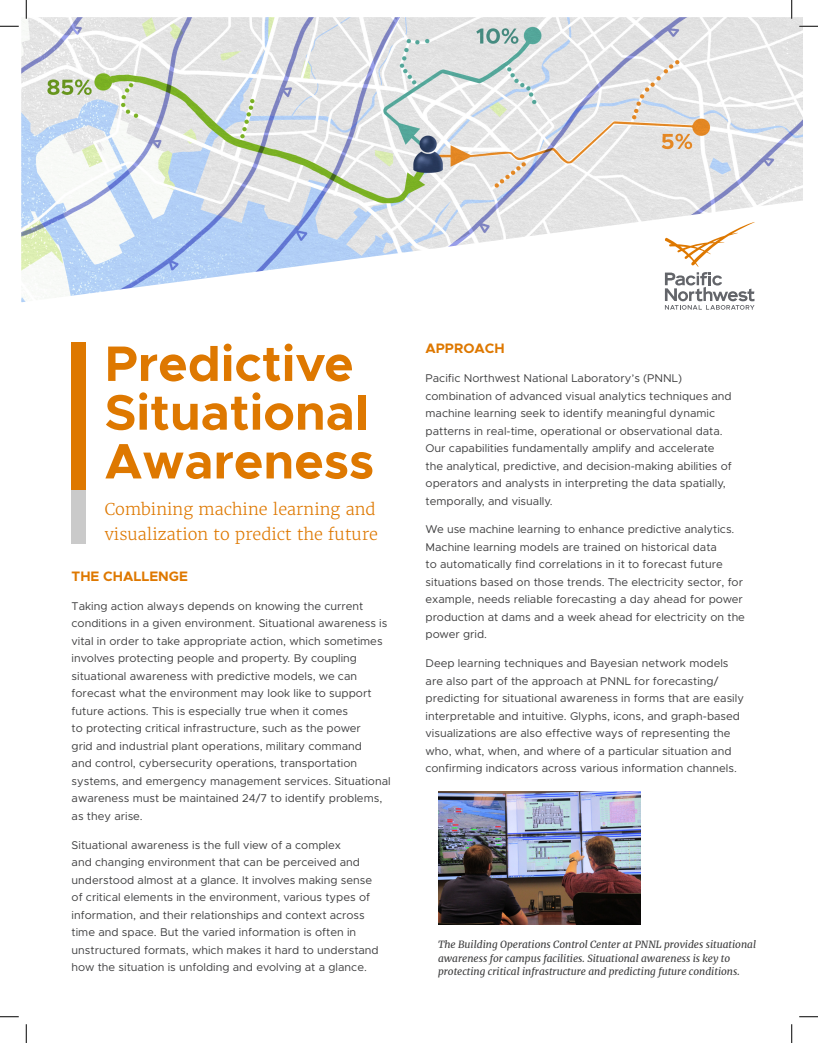
<style>
.page{position:relative;width:818px;height:1043px;background:#fff}
.page>*{position:absolute;margin:0;border:0;box-sizing:border-box;transform-origin:0 0}
.page_heading{font:700 50px/48.8px "Metropolis";color:#de7800}
.sub_page_heading{font:300 16.25px/25px "Merriweather";color:#de7800}
.heading_no_bullet{font:700 13.75px "Metropolis";color:#de7800}
.body_copy{font:11.25px/17.5px "Metropolis";color:#3e3e3f}
.t1{font:italic 10px/13.8px "Merriweather";color:#3e3e3f}
</style>
<div class="page">
<img style="left:21px;top:17px;width:781px;height:285px">
<div style="left:71px;top:342px;width:14px;height:158px;background:#de7800"></div>
<div style="left:71px;top:490px;width:14px;height:53px;background:#cacaca"></div>
<svg style="left:664px;top:222px;width:90px;height:88px"></svg>
<img style="left:438px;top:791px;width:202px;height:133px">
<svg style="left:0;top:25px;width:19px;height:2px"></svg>
<svg style="left:799px;top:25px;width:19px;height:2px"></svg>
<svg style="left:0;top:1016px;width:19px;height:1px"></svg>
<svg style="left:799px;top:1016px;width:19px;height:1px"></svg>
<svg style="left:25px;top:0;width:2px;height:19px"></svg>
<svg style="left:25px;top:1024px;width:2px;height:18px"></svg>
<svg style="left:790px;top:0;width:2px;height:19px"></svg>
<svg style="left:791px;top:1024px;width:1px;height:18px"></svg>
<p class="page_heading" style="left:105px;top:339px;width:271px">Predictive<br>Situational<br>Awareness</p>
<p class="sub_page_heading" style="left:105px;top:496px;width:275px">Combining machine learning and visualization to predict the future</p>
<p class="heading_no_bullet" style="left:72px;top:567px;width:118px">THE CHALLENGE</p>
<p class="body_copy" style="left:72px;top:597px;width:320px">Taking action always depends on knowing the current conditions in a given environment. Situational awareness is vital in order to take appropriate action, which sometimes involves protecting people and property. By coupling situational awareness with predictive models, we can forecast what the environment may look like to support future actions. This is especially true when it comes<br>to protecting critical infrastructure, such as the power<br>grid and industrial plant operations, military command<br>and control, cybersecurity operations, transportation systems, and emergency management services. Situational awareness must be maintained 24/7 to identify problems, as they arise.</p>
<p class="body_copy" style="left:72px;top:836px;width:309px">Situational awareness is the full view of a complex<br>and changing environment that can be perceived and understood almost at a glance. It involves making sense of critical elements in the environment, various types of information, and their relationships and context across time and space. But the varied information is often in unstructured formats, which makes it hard to understand how the situation is unfolding and evolving at a glance.</p>
<p class="heading_no_bullet" style="left:425px;top:340px;width:81px">APPROACH</p>
<p class="body_copy" style="left:425px;top:369px;width:308px">Pacific Northwest National Laboratory’s (PNNL) combination of advanced visual analytics techniques and machine learning seek to identify meaningful dynamic patterns in real-time, operational or observational data.<br>Our capabilities fundamentally amplify and accelerate the analytical, predictive, and decision-making abilities of operators and analysts in interpreting the data spatially, temporally, and visually.</p>
<p class="body_copy" style="left:425px;top:520px;width:321px">We use machine learning to enhance predictive analytics.<br>Machine learning models are trained on historical data<br>to automatically find correlations in it to forecast future situations based on those trends. The electricity sector, for example, needs reliable forecasting a day ahead for power production at dams and a week ahead for electricity on the power grid.</p>
<p class="body_copy" style="left:425px;top:654px;width:320px">Deep learning techniques and Bayesian network models are also part of the approach at PNNL for forecasting/ predicting for situational awareness in forms that are easily interpretable and intuitive. Glyphs, icons, and graph-based visualizations are also effective ways of representing the who, what, when, and where of a particular situation and confirming indicators across various information channels.</p>
<p class="t1" style="left:438px;top:937px;width:319px">The Building Operations Control Center at PNNL provides situational awareness for campus facilities. Situational awareness is key to protecting critical infrastructure and predicting future conditions.</p>
</div>
